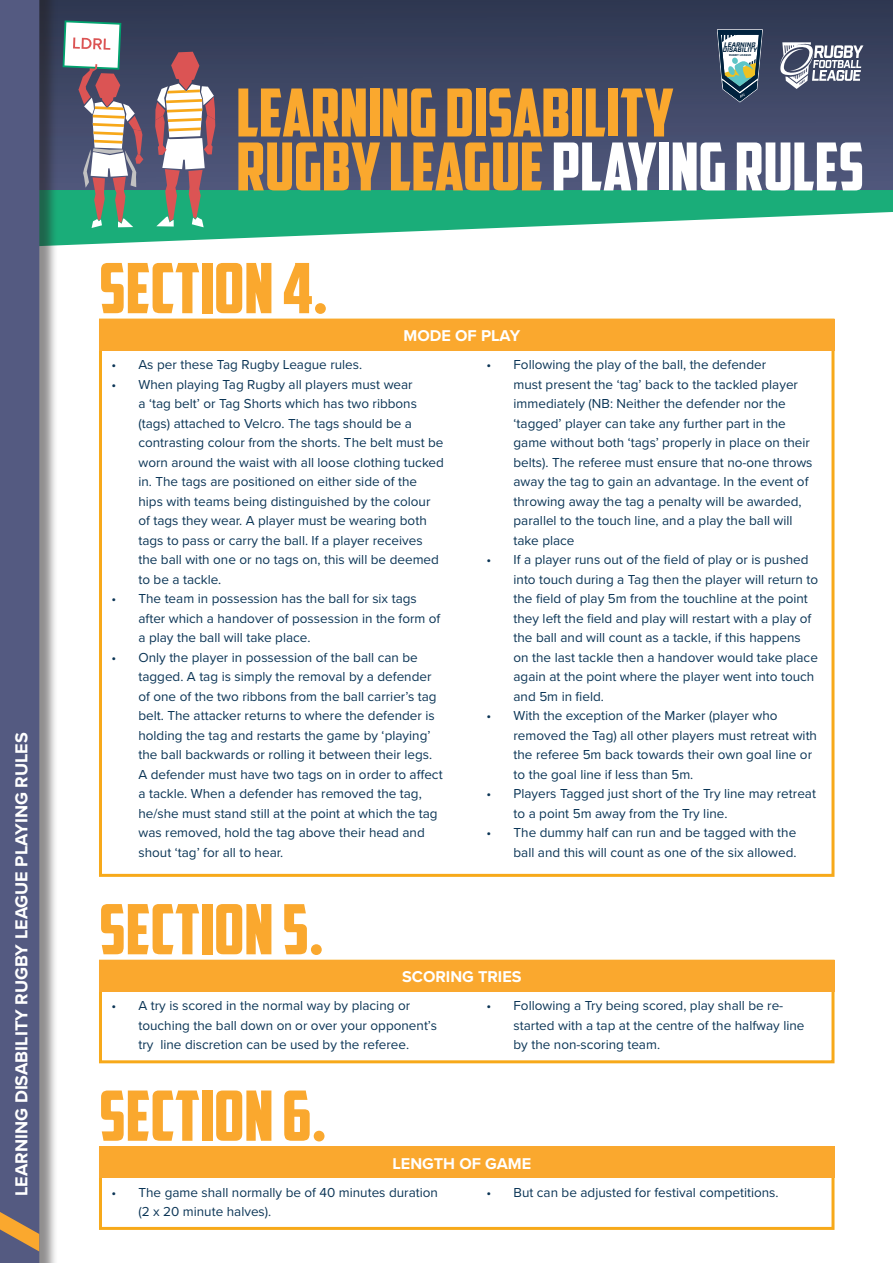
<style>
.page{position:relative;width:893px;height:1263px;background:#fff}
.page>*{position:absolute;margin:0;border:0;box-sizing:border-box;transform-origin:0 0}
.t1{font:69.3px "American Captain";color:#faa82e}
.t2{font:66.15px "American Captain";color:#fff}
.t3{font:66.15px "American Captain";color:#faa82e}
.t4{font:700 18px "Proxima Nova";color:#fff}
.t5{font:700 16.2px "Proxima Nova";color:#fff}
.t6{font:13.5px/19.5px "Proxima Nova";color:#0b3556}
.t7{font:italic 700 6.6px/5.4px "Industry";color:#00223e}
.t8{font:700 2.85px "Industry";letter-spacing:.05em;color:#00223e}
.s1{color:#faa82e}
</style>
<div class="page">
<div style="left:0;top:0;width:893px;height:197px;background:linear-gradient(to bottom,#2e3750,#52597e)"></div>
<svg style="left:58px;top:190px;width:835px;height:56px;fill:#1aad79"></svg>
<div style="left:0;top:0;width:58px;height:1263px;background:#231f20;opacity:.5"></div>
<div style="left:0;top:0;width:39px;height:1263px;background:#545a81"></div>
<svg style="left:0;top:1212px;width:39px;height:39px"></svg>
<svg style="left:780px;top:42px;width:83px;height:47px"></svg>
<svg style="left:155px;top:52px;width:60px;height:175px"></svg>
<svg style="left:63px;top:20px;width:80px;height:208px"></svg>
<div style="left:99px;top:319px;width:735px;height:31px;background:#faa82e"></div>
<div style="left:99px;top:960px;width:735px;height:103px;border:3px solid #f7a91a"></div>
<div style="left:99px;top:960px;width:735px;height:31px;background:#faa82e"></div>
<div style="left:99px;top:1146px;width:735px;height:84px;border:3px solid #f7a91a"></div>
<div style="left:99px;top:1146px;width:735px;height:32px;background:#faa82e"></div>
<svg style="left:717px;top:29px;width:46px;height:73px"></svg>
<p class="t4" style="left:8px;top:1196px;width:465px;rotate:-90deg">LEARNING DISABILITY RUGBY LEAGUE PLAYING RULES</p>
<p class="t7" style="left:723px;top:42px;width:36px">LEARNING<br>DISABILITY</p>
<p class="t8" style="left:729px;top:53px;width:23px">RUGBY LEAGUE</p>
<p class="t3" style="left:236px;top:73px;width:439px">LEARNING DISABILITY</p>
<p class="t2" style="left:236px;top:127px;width:629px"><span class="s1">RUGBY LEAGUE</span> PLAYING RULES</p>
<p class="t1" style="left:99px;top:247px;width:230px">SECTION 4.</p>
<p class="t5" style="left:404px;top:323px;width:118px">MODE OF PLAY</p>
<p class="t6" style="left:111px;top:354px;width:252px">• As per these Tag Rugby League rules.</p>
<p class="t6" style="left:138px;top:374px;width:307px;text-indent:-27px">• When playing Tag Rugby all players must wear<br>a ‘tag belt’ or Tag Shorts which has two ribbons (tags) attached to Velcro. The tags should be a contrasting colour from the shorts. The belt must be worn around the waist with all loose clothing tucked in. The tags are positioned on either side of the hips with teams being distinguished by the colour of tags they wear. A player must be wearing both tags to pass or carry the ball. If a player receives the ball with one or no tags on, this will be deemed to be a tackle.</p>
<p class="t6" style="left:138px;top:588px;width:303px;text-indent:-27px">• The team in possession has the ball for six tags after which a handover of possession in the form of a play the ball will take place.</p>
<p class="t6" style="left:138px;top:647px;width:306px;text-indent:-27px">• Only the player in possession of the ball can be tagged. A tag is simply the removal by a defender of one of the two ribbons from the ball carrier’s tag belt. The attacker returns to where the defender is holding the tag and restarts the game by ‘playing’ the ball backwards or rolling it between their legs.<br>A defender must have two tags on in order to affect a tackle. When a defender has removed the tag, he/she must stand still at the point at which the tag was removed, hold the tag above their head and shout ‘tag’ for all to hear.</p>
<p class="t1" style="left:99px;top:888px;width:226px">SECTION 5.</p>
<p class="t6" style="left:513px;top:354px;width:301px;text-indent:-27px">• Following the play of the ball, the defender<br>must present the ‘tag’ back to the tackled player immediately (NB: Neither the defender nor the ‘tagged’ player can take any further part in the game without both ‘tags’ properly in place on their belts). The referee must ensure that no-one throws away the tag to gain an advantage. In the event of throwing away the tag a penalty will be awarded, parallel to the touch line, and a play the ball will take place</p>
<p class="t6" style="left:513px;top:549px;width:306px;text-indent:-27px">• If a player runs out of the field of play or is pushed into touch during a Tag then the player will return to the field of play 5m from the touchline at the point they left the field and play will restart with a play of the ball and will count as a tackle, if this happens on the last tackle then a handover would take place again at the point where the player went into touch and 5m in field.</p>
<p class="t6" style="left:513px;top:705px;width:305px;text-indent:-27px">• With the exception of the Marker (player who removed the Tag) all other players must retreat with the referee 5m back towards their own goal line or to the goal line if less than 5m.</p>
<p class="t6" style="left:513px;top:783px;width:304px;text-indent:-27px">• Players Tagged just short of the Try line may retreat to a point 5m away from the Try line.</p>
<p class="t6" style="left:486px;top:822px;width:311px;text-align:right">• The dummy half can run and be tagged with the ball and this will count as one of the six allowed.</p>
<p class="t5" style="left:402px;top:965px;width:121px">SCORING TRIES</p>
<p class="t6" style="left:138px;top:995px;width:300px;text-indent:-27px">• A try is scored in the normal way by placing or touching the ball down on or over your opponent’s try line discretion can be used by the referee.</p>
<p class="t6" style="left:513px;top:995px;width:292px;text-indent:-27px">• Following a Try being scored, play shall be re&shy;started with a tap at the centre of the halfway line by the non-scoring team.</p>
<p class="t1" style="left:99px;top:1074px;width:229px">SECTION 6.</p>
<p class="t5" style="left:392px;top:1151px;width:140px">LENGTH OF GAME</p>
<p class="t6" style="left:138px;top:1182px;width:301px;text-indent:-27px">• The game shall normally be of 40 minutes duration (2 x 20 minute halves).</p>
<p class="t6" style="left:486px;top:1182px;width:294px">• But can be adjusted for festival competitions.</p>
</div>
